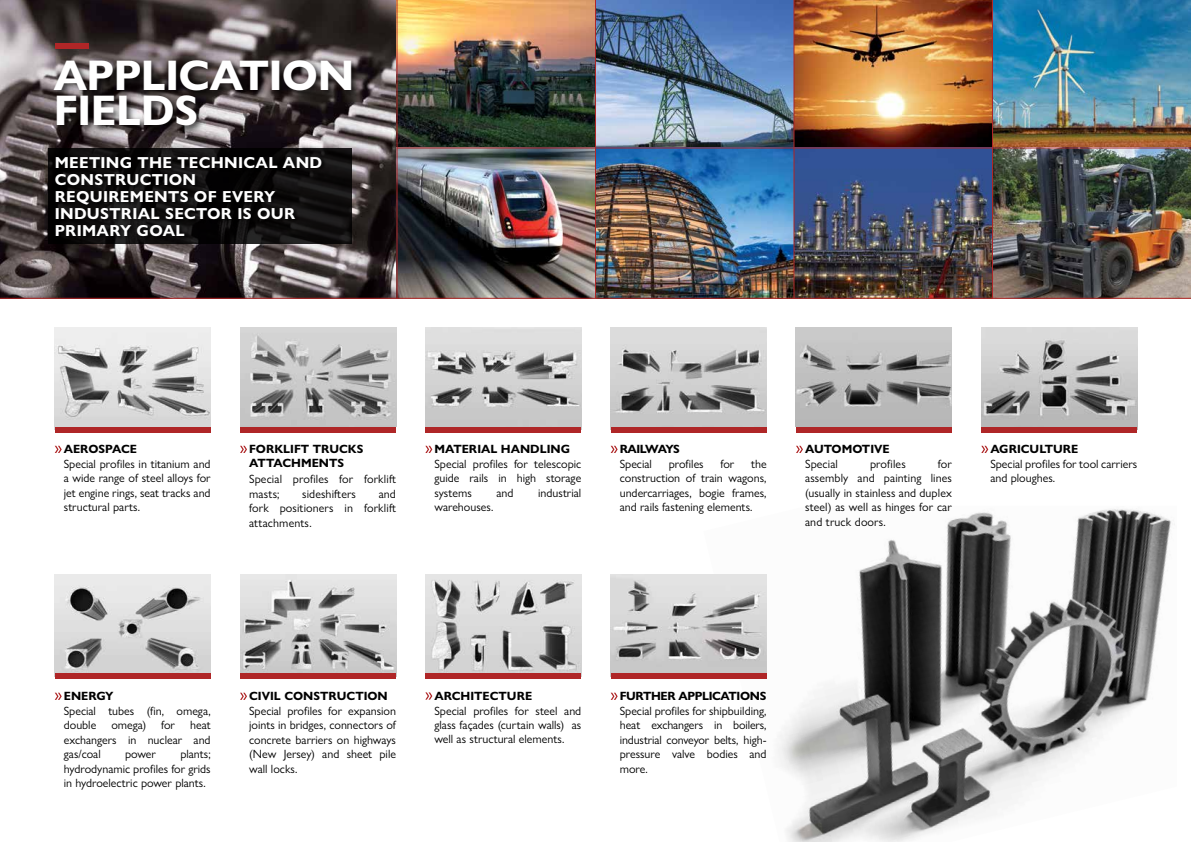
<style>
.page{position:relative;width:1191px;height:842px;background:#fff}
.page>*{position:absolute;margin:0;border:0;box-sizing:border-box;transform-origin:0 0}
.t1{font:700 43px/35px "Gill Sans Nova";letter-spacing:-.01em;color:#fff}
.t2{font:700 16px/17px "Gill Sans Nova";letter-spacing:.02em;color:#fff}
.t3{font:12px/14.4px "Gill Sans Nova";color:#000;text-align:justify}
.t4{font:700 12px/14.4px "Gill Sans Nova";color:#000}
.t5{font:700 12px "Gill Sans Nova";letter-spacing:-.03em;color:#000}
.t6{font:700 12px "Gill Sans Nova";letter-spacing:-.06em;color:#000}
</style>
<div class="page">
<img style="left:766px;top:509px;width:409px;height:333px">
<img style="left:0;top:0;width:1191px;height:298px">
<svg style="left:48px;top:148px;width:303px;height:96px;background:#0e0d0d"></svg>
<div style="left:55px;top:43px;width:34px;height:6px;background:#af2627"></div>
<div style="left:51px;top:57px;width:309px;height:77px;background:#000;opacity:.75"></div>
<div style="left:55px;top:155px;width:271px;height:86px;background:#000;opacity:.75"></div>
<img style="left:55px;top:327px;width:156px;height:100px">
<div style="left:55px;top:427px;width:156px;height:5px;background:#af2627"></div>
<img style="left:55px;top:574px;width:156px;height:99px">
<div style="left:55px;top:673px;width:156px;height:6px;background:#af2627"></div>
<svg style="left:55px;top:446px;width:7px;height:7px"></svg>
<img style="left:610px;top:327px;width:156px;height:100px">
<div style="left:610px;top:427px;width:156px;height:5px;background:#af2627"></div>
<svg style="left:610px;top:446px;width:7px;height:7px"></svg>
<img style="left:796px;top:328px;width:156px;height:99px">
<div style="left:796px;top:427px;width:156px;height:5px;background:#af2627"></div>
<svg style="left:796px;top:446px;width:7px;height:7px"></svg>
<img style="left:240px;top:327px;width:156px;height:100px">
<div style="left:240px;top:427px;width:156px;height:5px;background:#af2627"></div>
<svg style="left:240px;top:446px;width:7px;height:7px"></svg>
<svg style="left:55px;top:693px;width:7px;height:7px"></svg>
<svg style="left:240px;top:693px;width:7px;height:7px"></svg>
<hr style="left:396px;top:0;width:1px;height:299px;background:#af2627">
<hr style="left:397px;top:147px;width:794px;height:1px;background:#af2627">
<hr style="left:595px;top:0;width:1px;height:299px;background:#af2627">
<hr style="left:793px;top:0;width:1px;height:299px;background:#af2627">
<hr style="left:992px;top:0;width:1px;height:299px;background:#af2627">
<hr style="left:0;top:298px;width:1191px;height:1px;background:#af2627">
<img style="left:240px;top:574px;width:156px;height:99px">
<div style="left:240px;top:673px;width:156px;height:6px;background:#af2627"></div>
<svg style="left:425px;top:446px;width:7px;height:7px"></svg>
<img style="left:425px;top:327px;width:156px;height:100px">
<div style="left:425px;top:427px;width:156px;height:5px;background:#af2627"></div>
<img style="left:425px;top:574px;width:156px;height:99px">
<div style="left:425px;top:673px;width:156px;height:6px;background:#af2627"></div>
<svg style="left:425px;top:692px;width:7px;height:8px"></svg>
<img style="left:981px;top:327px;width:156px;height:100px">
<div style="left:981px;top:427px;width:156px;height:5px;background:#af2627"></div>
<svg style="left:981px;top:446px;width:7px;height:7px"></svg>
<img style="left:610px;top:574px;width:156px;height:99px">
<div style="left:610px;top:673px;width:156px;height:6px;background:#af2627"></div>
<svg style="left:610px;top:693px;width:7px;height:7px"></svg>
<h1 class="t1" style="left:54px;top:58px;width:302px">APPLICATION<br>FIELDS</h1>
<h2 class="t2" style="left:55px;top:154px;width:269px">MEETING THE TECHNICAL AND<br>CONSTRUCTION<br>REQUIREMENTS OF EVERY<br>INDUSTRIAL SECTOR IS OUR<br>PRIMARY GOAL</h2>
<p class="t4" style="left:64px;top:442px;width:75px">AEROSPACE</p>
<p class="t3" style="left:64px;top:457px;width:148px">Special profiles in titanium and a wide range of steel alloys for jet engine rings, seat tracks and structural parts.</p>
<p class="t4" style="left:249px;top:442px;width:116px">FORKLIFT TRUCKS<br>ATTACHMENTS</p>
<p class="t3" style="left:249px;top:472px;width:148px">Special profiles for forklift masts;</p>
<p class="t3" style="left:302px;top:486px;width:55px">sideshifters</p>
<p class="t3" style="left:249px;top:486px;width:148px;text-indent:130px">and fork positioners in forklift attachments.</p>
<p class="t4" style="left:434px;top:442px;width:137px">MATERIAL HANDLING</p>
<p class="t3" style="left:434px;top:457px;width:148px">Special profiles for telescopic guide rails in high storage systems</p>
<p class="t3" style="left:496px;top:485px;width:19px">and</p>
<p class="t3" style="left:538px;top:485px;width:45px">industrial</p>
<p class="t3" style="left:434px;top:500px;width:60px">warehouses.</p>
<p class="t6" style="left:620px;top:441px;width:62px">RAILWAYS</p>
<p class="t3" style="left:620px;top:457px;width:34px">Special</p>
<p class="t3" style="left:669px;top:457px;width:36px">profiles</p>
<p class="t3" style="left:720px;top:457px;width:15px">for</p>
<p class="t3" style="left:620px;top:457px;width:148px;text-indent:131px">the construction of train wagons, undercarriages, bogie frames, and rails fastening elements.</p>
<p class="t4" style="left:805px;top:442px;width:86px">AUTOMOTIVE</p>
<p class="t3" style="left:805px;top:457px;width:34px">Special</p>
<p class="t3" style="left:870px;top:457px;width:37px">profiles</p>
<p class="t3" style="left:805px;top:457px;width:148px;text-indent:133px">for assembly and painting lines (usually in stainless and duplex steel) as well as hinges for car and truck doors.</p>
<p class="t4" style="left:990px;top:442px;width:89px">AGRICULTURE</p>
<p class="t3" style="left:990px;top:457px;width:148px">Special profiles for tool carriers and ploughes.</p>
<p class="t4" style="left:64px;top:689px;width:51px">ENERGY</p>
<p class="t3" style="left:64px;top:703px;width:148px">Special tubes (fin, omega, double</p>
<p class="t3" style="left:111px;top:718px;width:36px">omega)</p>
<p class="t3" style="left:161px;top:718px;width:15px">for</p>
<p class="t3" style="left:64px;top:718px;width:148px;text-indent:126px">heat exchangers in nuclear and gas/coal</p>
<p class="t3" style="left:64px;top:747px;width:148px;text-indent:117px">plants; hydrodynamic profiles for grids in hydroelectric power plants.</p>
<p class="t3" style="left:125px;top:747px;width:32px">power</p>
<p class="t4" style="left:249px;top:689px;width:140px">CIVIL CONSTRUCTION</p>
<p class="t3" style="left:249px;top:703px;width:148px">Special profiles for expansion joints in bridges, connectors of concrete barriers on highways (New Jersey) and sheet pile wall locks.</p>
<p class="t4" style="left:434px;top:688px;width:99px">ARCHITECTURE</p>
<p class="t3" style="left:434px;top:703px;width:148px">Special profiles for steel and glass façades (curtain walls) as well as structural elements.</p>
<p class="t5" style="left:620px;top:688px;width:148px">FURTHER APPLICATIONS</p>
<p class="t3" style="left:620px;top:703px;width:148px">Special profiles for shipbuilding, heat exchangers in boilers, industrial conveyor belts, high&shy;pressure valve bodies and more.</p>
</div>
